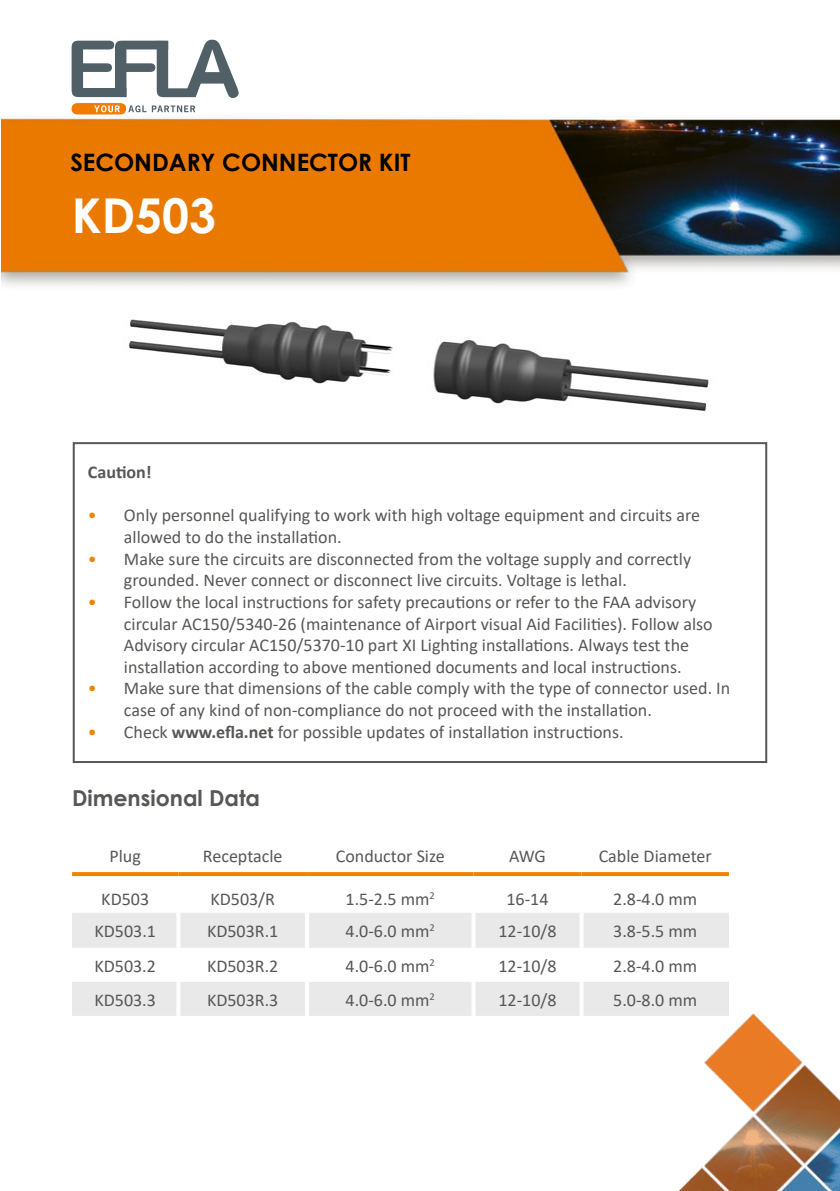
<style>
.page{position:relative;width:840px;height:1191px;background:#fff}
.page>*{position:absolute;margin:0;border:0;box-sizing:border-box;transform-origin:0 0}
.t1{font:700 48px "Century Gothic";color:#fff}
.t2{font:700 24px "Century Gothic";color:#000}
.t3{font:700 22px "Century Gothic";color:#575756}
.t4{font:18px/21.6px "Calibri";color:#575756}
.t5{font:700 18px "Calibri";color:#575756}
.s1{color:#f18300}
.s2{font-weight:700}
</style>
<div class="page">
<svg style="left:71px;top:40px;width:167px;height:55px"></svg>
<img style="left:641px;top:982px;width:198px;height:209px">
<img style="left:2px;top:95px;width:837px;height:191px">
<div style="left:73px;top:442px;width:693px;height:321px;border:2px solid #575756"></div>
<svg style="left:72px;top:876px;width:656px;height:72px"></svg>
<div style="left:72px;top:912px;width:656px;height:35px;background:#eae9e9"></div>
<div style="left:72px;top:982px;width:656px;height:33px;background:#eae9e9"></div>
<svg style="left:72px;top:872px;width:106px;height:4px"></svg>
<svg style="left:178px;top:872px;width:129px;height:4px"></svg>
<svg style="left:307px;top:872px;width:166px;height:4px"></svg>
<svg style="left:473px;top:872px;width:108px;height:4px"></svg>
<svg style="left:581px;top:872px;width:147px;height:4px"></svg>
<hr style="left:176px;top:912px;width:4px;height:35px;background:#fff">
<hr style="left:305px;top:912px;width:4px;height:35px;background:#fff">
<hr style="left:471px;top:912px;width:4px;height:35px;background:#fff">
<svg style="left:579px;top:912px;width:4px;height:35px"></svg>
<hr style="left:176px;top:947px;width:4px;height:34px;background:#fff">
<hr style="left:305px;top:947px;width:4px;height:34px;background:#fff">
<hr style="left:471px;top:947px;width:4px;height:34px;background:#fff">
<hr style="left:579px;top:947px;width:4px;height:34px;background:#fff">
<hr style="left:176px;top:981px;width:4px;height:34px;background:#fff">
<hr style="left:305px;top:981px;width:4px;height:34px;background:#fff">
<hr style="left:471px;top:981px;width:4px;height:34px;background:#fff">
<svg style="left:579px;top:982px;width:4px;height:33px"></svg>
<img style="left:129px;top:319px;width:580px;height:92px">
<h2 class="t2" style="left:70px;top:144px;width:341px">SECONDARY CONNECTOR KIT</h2>
<h1 class="t1" style="left:72px;top:179px;width:146px">KD503</h1>
<p class="t5" style="left:88px;top:459px;width:65px">Caution!</p>
<p class="t4" style="left:124px;top:504px;width:577px;text-indent:-36px"><span class="s1">•</span> Only personnel qualifying to work with high voltage equipment and circuits are allowed to do the installation.</p>
<p class="t4" style="left:124px;top:547px;width:568px;text-indent:-36px"><span class="s1">•</span> Make sure the circuits are disconnected from the voltage supply and correctly grounded. Never connect or disconnect live circuits. Voltage is lethal.</p>
<p class="t4" style="left:124px;top:590px;width:590px;text-indent:-36px"><span class="s1">•</span> Follow the local instructions for safety precautions or refer to the FAA advisory circular AC150/5340‐26 (maintenance of Airport visual Aid Facilities). Follow also Advisory circular AC150/5370‐10 part XI Lighting installations. Always test the installation according to above mentioned documents and local instructions.</p>
<p class="t4" style="left:124px;top:677px;width:607px;text-indent:-36px"><span class="s1">•</span> Make sure that dimensions of the cable comply with the type of connector used. In case of any kind of non‐compliance do not proceed with the installation.</p>
<p class="t4" style="left:88px;top:720px;width:537px"><span class="s1">•</span> Check <span class="s2">www.efla.net</span> for possible updates of installation instructions.</p>
<p class="t3" style="left:72px;top:781px;width:189px">Dimensional Data</p>
<p class="t4" style="left:109px;top:844px;width:33px">Plug</p>
<p class="t4" style="left:203px;top:844px;width:81px">Receptacle</p>
<p class="t4" style="left:335px;top:844px;width:110px">Conductor Size</p>
<p class="t4" style="left:509px;top:844px;width:38px">AWG</p>
<p class="t4" style="left:598px;top:844px;width:114px">Cable Diameter</p>
<p class="t4" style="left:101px;top:887px;width:49px">KD503</p>
<p class="t4" style="left:210px;top:887px;width:66px">KD503/R</p>
<p class="t4" style="left:345px;top:887px;width:91px">1.5-2.5 mm<sup>2</sup></p>
<p class="t4" style="left:506px;top:887px;width:44px">16-14</p>
<p class="t4" style="left:613px;top:887px;width:85px">2.8-4.0 mm</p>
<p class="t4" style="left:94px;top:919px;width:63px">KD503.1</p>
<p class="t4" style="left:207px;top:919px;width:73px">KD503R.1</p>
<p class="t4" style="left:345px;top:919px;width:91px">4.0-6.0 mm<sup>2</sup></p>
<p class="t4" style="left:498px;top:919px;width:60px">12-10/8</p>
<p class="t4" style="left:613px;top:919px;width:85px">3.8-5.5 mm</p>
<p class="t4" style="left:94px;top:954px;width:63px">KD503.2</p>
<p class="t4" style="left:207px;top:954px;width:73px">KD503R.2</p>
<p class="t4" style="left:345px;top:954px;width:91px">4.0-6.0 mm<sup>2</sup></p>
<p class="t4" style="left:498px;top:954px;width:60px">12-10/8</p>
<p class="t4" style="left:613px;top:954px;width:85px">2.8-4.0 mm</p>
<p class="t4" style="left:94px;top:988px;width:63px">KD503.3</p>
<p class="t4" style="left:207px;top:988px;width:73px">KD503R.3</p>
<p class="t4" style="left:345px;top:988px;width:91px">4.0-6.0 mm<sup>2</sup></p>
<p class="t4" style="left:498px;top:988px;width:60px">12-10/8</p>
<p class="t4" style="left:613px;top:988px;width:85px">5.0-8.0 mm</p>
</div>
